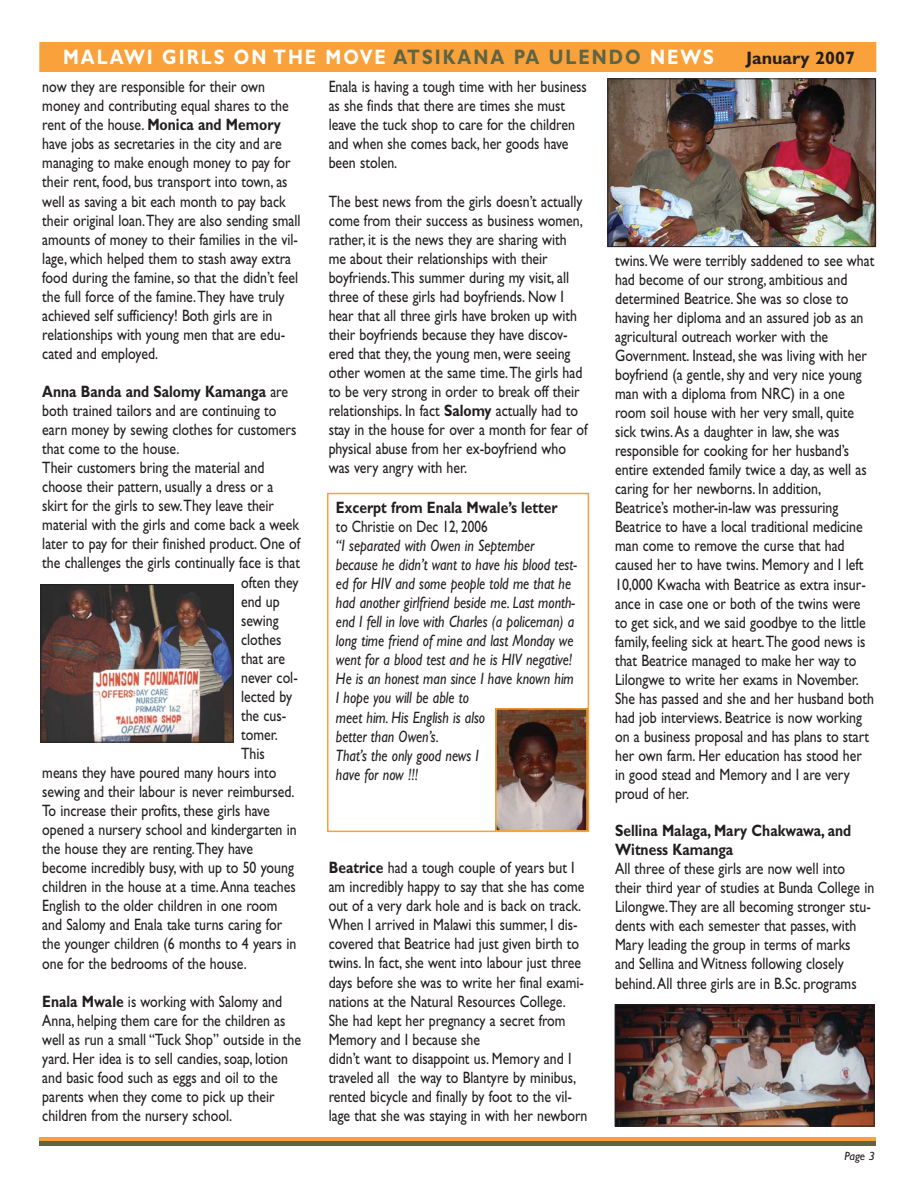
<style>
.page{position:relative;width:918px;height:1188px;background:#fff}
.page>*{position:absolute;margin:0;border:0;box-sizing:border-box;transform-origin:0 0}
.t1{font:700 21px "Gill Sans";letter-spacing:.11em;color:#fff;scale:.85 1}
.t2{font:700 18px "Gill Sans";color:#231f20}
.t3{font:16.5px/19px "Gill Sans";color:#231f20;scale:.84 1}
.t4{font:italic 16.5px/19px "Gill Sans";color:#231f20;scale:.84 1}
.t5{font:700 16.5px/19px "Gill Sans";color:#231f20;scale:.84 1}
.t6{font:16.5px "Gill Sans";color:#231f20;scale:.8 1}
.t7{font:italic 12px "Gill Sans";color:#231f20}
.s1{color:#5f6443}
.s2{font-weight:700}
.s3{font-weight:400}
</style>
<div class="page">
<div style="left:39px;top:42px;width:837px;height:30px;background:#f9a13a"></div>
<div style="left:39px;top:1137px;width:837px;height:5px;background:#f9a13a"></div>
<hr style="left:39px;top:1142px;width:837px;height:4px;background:#5f6443">
<img style="left:42px;top:586px;width:190px;height:154px">
<div style="left:40px;top:584px;width:194px;height:158px;border:1px solid #231f20"></div>
<img style="left:610px;top:80px;width:264px;height:165px">
<div style="left:608px;top:78px;width:268px;height:169px;border:1px solid #231f20"></div>
<img style="left:617px;top:1006px;width:255px;height:118px">
<div style="left:615px;top:1004px;width:259px;height:122px;border:1px solid #231f20"></div>
<div style="left:327px;top:493px;width:262px;height:339px;border:2px solid #f9a13a"></div>
<img style="left:498px;top:711px;width:87px;height:118px">
<div style="left:495px;top:708px;width:93px;height:124px;border:2px solid #f9a13a"></div>
<p class="t1" style="left:63px;top:49px;width:767px">MALAWI GIRLS ON THE MOVE <span class="s1">ATSIKANA PA ULENDO</span> NEWS</p>
<p class="t2" style="left:746px;top:52px;width:110px">January 2007</p>
<p class="t3" style="left:42px;top:79px;width:309px">now they are responsible for their own money and contributing equal shares to the rent of the house. <span class="s2">Monica and Memory </span>have jobs as secretaries in the city and are managing to make enough money to pay for their rent, food, bus transport into town, as well as saving a bit each month to pay back their original loan.They are also sending small amounts of money to their families in the vil&shy;lage, which helped them to stash away extra food during the famine, so that the didn’t feel the full force of the famine.They have truly achieved self sufficiency! Both girls are in relationships with young men that are edu&shy;cated and employed.</p>
<p class="t5" style="left:42px;top:384px;width:294px">Anna Banda and Salomy Kamanga <span class="s3">are</span></p>
<p class="t3" style="left:42px;top:403px;width:280px">both trained tailors and are continuing to</p>
<p class="t3" style="left:42px;top:422px;width:304px">earn money by sewing clothes for customers</p>
<p class="t3" style="left:42px;top:441px;width:165px">that come to the house.</p>
<p class="t3" style="left:42px;top:460px;width:266px">Their customers bring the material and</p>
<p class="t3" style="left:42px;top:479px;width:277px">choose their pattern, usually a dress or a</p>
<p class="t3" style="left:42px;top:498px;width:277px">skirt for the girls to sew.They leave their</p>
<p class="t3" style="left:42px;top:517px;width:307px">material with the girls and come back a week</p>
<p class="t3" style="left:42px;top:536px;width:309px">later to pay for their finished product. One of</p>
<p class="t3" style="left:42px;top:555px;width:308px">the challenges the girls continually face is that</p>
<p class="t3" style="left:241px;top:574px;width:70px">often they</p>
<p class="t3" style="left:241px;top:593px;width:48px">end up</p>
<p class="t3" style="left:241px;top:612px;width:46px">sewing</p>
<p class="t3" style="left:241px;top:631px;width:49px">clothes</p>
<p class="t3" style="left:241px;top:650px;width:54px">that are</p>
<p class="t3" style="left:241px;top:670px;width:69px">never col-</p>
<p class="t3" style="left:241px;top:689px;width:62px">lected by</p>
<p class="t3" style="left:241px;top:708px;width:55px">the cus-</p>
<p class="t3" style="left:241px;top:727px;width:45px">tomer.</p>
<p class="t3" style="left:241px;top:746px;width:30px">This</p>
<p class="t3" style="left:42px;top:765px;width:280px">means they have poured many hours into</p>
<p class="t3" style="left:42px;top:784px;width:302px">sewing and their labour is never reimbursed.</p>
<p class="t3" style="left:42px;top:803px;width:272px">To increase their profits, these girls have</p>
<p class="t3" style="left:42px;top:822px;width:304px">opened a nursery school and kindergarten in</p>
<p class="t3" style="left:42px;top:841px;width:252px">the house they are renting.They have</p>
<p class="t3" style="left:42px;top:860px;width:301px">become incredibly busy, with up to 50 young</p>
<p class="t3" style="left:42px;top:879px;width:303px">children in the house at a time.Anna teaches</p>
<p class="t3" style="left:42px;top:898px;width:282px">English to the older children in one room</p>
<p class="t3" style="left:42px;top:917px;width:287px">and Salomy and Enala take turns caring for</p>
<p class="t3" style="left:42px;top:936px;width:304px">the younger children (6 months to 4 years in</p>
<p class="t3" style="left:42px;top:955px;width:245px">one for the bedrooms of the house.</p>
<p class="t3" style="left:42px;top:993px;width:310px"><span class="s2">Enala Mwale</span> is working with Salomy and Anna, helping them care for the children as well as run a small “Tuck Shop” outside in the yard. Her idea is to sell candies, soap, lotion and basic food such as eggs and oil to the parents when they come to pick up their children from the nursery school.</p>
<p class="t3" style="left:329px;top:79px;width:309px">Enala is having a tough time with her business as she finds that there are times she must leave the tuck shop to care for the children and when she comes back, her goods have been stolen.</p>
<p class="t3" style="left:329px;top:193px;width:310px">The best news from the girls doesn’t actually come from their success as business women, rather, it is the news they are sharing with me about their relationships with their boyfriends.This summer during my visit, all three of these girls had boyfriends. Now I hear that all three girls have broken up with their boyfriends because they have discov&shy;ered that they, the young men, were seeing other women at the same time.The girls had to be very strong in order to break off their relationships. In fact <span class="s2">Salomy</span> actually had to stay in the house for over a month for fear of physical abuse from her ex-boyfriend who was very angry with her.</p>
<p class="t5" style="left:336px;top:500px;width:265px">Excerpt from Enala Mwale’s letter</p>
<p class="t6" style="left:336px;top:521px;width:191px">to Christie on Dec 12, 2006</p>
<p class="t4" style="left:336px;top:538px;width:288px">“I separated with Owen in September because he didn’t want to have his blood test&shy;ed for HIV and some people told me that he had another girlfriend beside me. Last month&shy;end I fell in love with Charles (a policeman) a long time friend of mine and last Monday we went for a blood test and he is HIV negative!<br>He is an honest man since I have known him I hope you will be able to<br>meet him. His English is also<br>better than Owen’s.<br>That’s the only good news I<br>have for now !!!</p>
<p class="t3" style="left:329px;top:860px;width:310px"><span class="s2">Beatrice</span> had a tough couple of years but I am incredibly happy to say that she has come out of a very dark hole and is back on track.<br>When I arrived in Malawi this summer, I dis&shy;covered that Beatrice had just given birth to twins. In fact, she went into labour just three days before she was to write her final exami&shy;nations at the Natural Resources College.<br>She had kept her pregnancy a secret from Memory and I because she<br>didn’t want to disappoint us. Memory and I traveled all the way to Blantyre by minibus, rented bicycle and finally by foot to the vil&shy;lage that she was staying in with her newborn</p>
<p class="t3" style="left:615px;top:252px;width:310px">twins.We were terribly saddened to see what had become of our strong, ambitious and determined Beatrice. She was so close to having her diploma and an assured job as an agricultural outreach worker with the Government. Instead, she was living with her boyfriend (a gentle, shy and very nice young man with a diploma from NRC) in a one room soil house with her very small, quite sick twins.As a daughter in law, she was responsible for cooking for her husband’s entire extended family twice a day, as well as caring for her newborns. In addition, Beatrice’s mother-in-law was pressuring Beatrice to have a local traditional medicine man come to remove the curse that had caused her to have twins. Memory and I left 10,000 Kwacha with Beatrice as extra insur&shy;ance in case one or both of the twins were to get sick, and we said goodbye to the little family, feeling sick at heart.The good news is that Beatrice managed to make her way to Lilongwe to write her exams in November.<br>She has passed and she and her husband both had job interviews. Beatrice is now working on a business proposal and has plans to start her own farm. Her education has stood her in good stead and Memory and I are very proud of her.</p>
<p class="t5" style="left:615px;top:823px;width:283px">Sellina Malaga, Mary Chakwawa, and<br>Witness Kamanga</p>
<p class="t3" style="left:615px;top:861px;width:310px">All three of these girls are now well into their third year of studies at Bunda College in Lilongwe.They are all becoming stronger stu&shy;dents with each semester that passes, with Mary leading the group in terms of marks and Sellina and Witness following closely behind.All three girls are in B.Sc. programs</p>
<p class="t7" style="left:844px;top:1151px;width:32px">Page 3</p>
</div>
